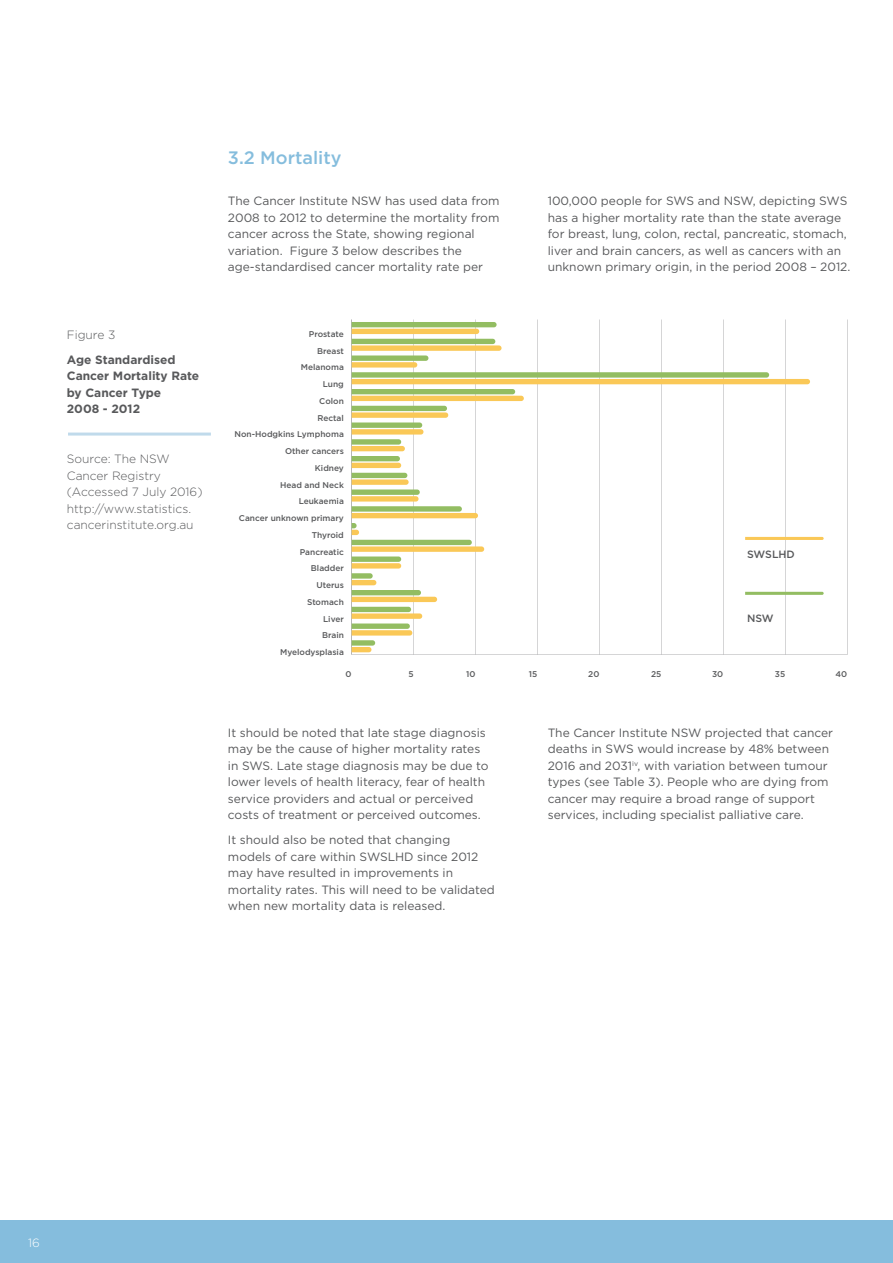
<style>
.page{position:relative;width:893px;height:1263px;background:#fff}
.page>*{position:absolute;margin:0;border:0;box-sizing:border-box;transform-origin:0 0}
.t1{font:500 18px "Gotham";color:#85bddd}
.t2{font:12px/16.5px "Gotham";color:#58595b}
.t3{font:300 12px/16.5px "Gotham";color:#58595b}
.t4{font:700 12px/16.5px "Gotham";color:#58595b}
.t5{font:300 12px "Gotham";color:#fff}
.t6{font:500 10.5px "Gotham";color:#58595b}
.t7{font:500 8.4px "Gotham";color:#58595b}
</style>
<div class="page">
<div style="left:0;top:1220px;width:893px;height:43px;background:#85bddd"></div>
<svg style="left:352px;top:322px;width:472px;height:330px"></svg>
<hr style="left:68px;top:433px;width:143px;height:3px;background:#c0daeb">
<p class="t3" style="left:67px;top:326px;width:50px">Figure 3</p>
<p class="t4" style="left:67px;top:351px;width:134px">Age Standardised<br>Cancer Mortality Rate by Cancer Type<br>2008 - 2012</p>
<p class="t3" style="left:67px;top:451px;width:137px">Source: The NSW<br>Cancer Registry (Accessed 7 July 2016) http://www.statistics. cancerinstitute.org.au</p>
<h1 class="t1" style="left:228px;top:145px;width:115px">3.2 Mortality</h1>
<p class="t2" style="left:228px;top:193px;width:273px">The Cancer Institute NSW has used data from 2008 to 2012 to determine the mortality from cancer across the State, showing regional variation. Figure 3 below describes the age-standardised cancer mortality rate per</p>
<p class="t2" style="left:548px;top:193px;width:304px">100,000 people for SWS and NSW, depicting SWS has a higher mortality rate than the state average for breast, lung, colon, rectal, pancreatic, stomach, liver and brain cancers, as well as cancers with an unknown primary origin, in the period 2008 – 2012.</p>
<p class="t7" style="left:309px;top:328px;width:37px">Prostate</p>
<p class="t7" style="left:317px;top:345px;width:28px">Breast</p>
<p class="t7" style="left:301px;top:362px;width:45px">Melanoma</p>
<p class="t7" style="left:323px;top:379px;width:23px">Lung</p>
<p class="t7" style="left:319px;top:395px;width:26px">Colon</p>
<p class="t7" style="left:317px;top:412px;width:28px">Rectal</p>
<p class="t7" style="left:235px;top:429px;width:111px">Non-Hodgkins Lymphoma</p>
<p class="t7" style="left:285px;top:445px;width:60px">Other cancers</p>
<p class="t7" style="left:315px;top:462px;width:30px">Kidney</p>
<p class="t7" style="left:280px;top:479px;width:65px">Head and Neck</p>
<p class="t7" style="left:299px;top:496px;width:47px">Leukaemia</p>
<p class="t7" style="left:239px;top:512px;width:106px">Cancer unknown primary</p>
<p class="t7" style="left:312px;top:529px;width:34px">Thyroid</p>
<p class="t7" style="left:300px;top:546px;width:46px">Pancreatic</p>
<p class="t7" style="left:311px;top:563px;width:34px">Bladder</p>
<p class="t7" style="left:316px;top:579px;width:29px">Uterus</p>
<p class="t7" style="left:307px;top:596px;width:38px">Stomach</p>
<p class="t7" style="left:323px;top:613px;width:22px">Liver</p>
<p class="t7" style="left:322px;top:630px;width:23px">Brain</p>
<p class="t7" style="left:280px;top:646px;width:65px">Myelodysplasia</p>
<p class="t6" style="left:747px;top:548px;width:49px">SWSLHD</p>
<p class="t6" style="left:747px;top:611px;width:28px">NSW</p>
<p class="t7" style="left:346px;top:669px;width:8px">0</p>
<p class="t7" style="left:408px;top:669px;width:7px">5</p>
<p class="t7" style="left:466px;top:669px;width:11px">10</p>
<p class="t7" style="left:529px;top:669px;width:10px">15</p>
<p class="t7" style="left:588px;top:669px;width:13px">20</p>
<p class="t7" style="left:651px;top:669px;width:12px">25</p>
<p class="t7" style="left:712px;top:669px;width:13px">30</p>
<p class="t7" style="left:775px;top:669px;width:12px">35</p>
<p class="t7" style="left:835px;top:669px;width:13px">40</p>
<p class="t2" style="left:228px;top:724px;width:262px">It should be noted that late stage diagnosis may be the cause of higher mortality rates in SWS. Late stage diagnosis may be due to lower levels of health literacy, fear of health service providers and actual or perceived costs of treatment or perceived outcomes.</p>
<p class="t2" style="left:228px;top:831px;width:268px">It should also be noted that changing models of care within SWSLHD since 2012 may have resulted in improvements in mortality rates. This will need to be validated when new mortality data is released.</p>
<p class="t2" style="left:548px;top:724px;width:287px">The Cancer Institute NSW projected that cancer deaths in SWS would increase by 48% between 2016 and 2031<sup>iv</sup>, with variation between tumour types (see Table 3). People who are dying from cancer may require a broad range of support services, including specialist palliative care.</p>
<p class="t5" style="left:28px;top:1235px;width:13px">16</p>
</div>
